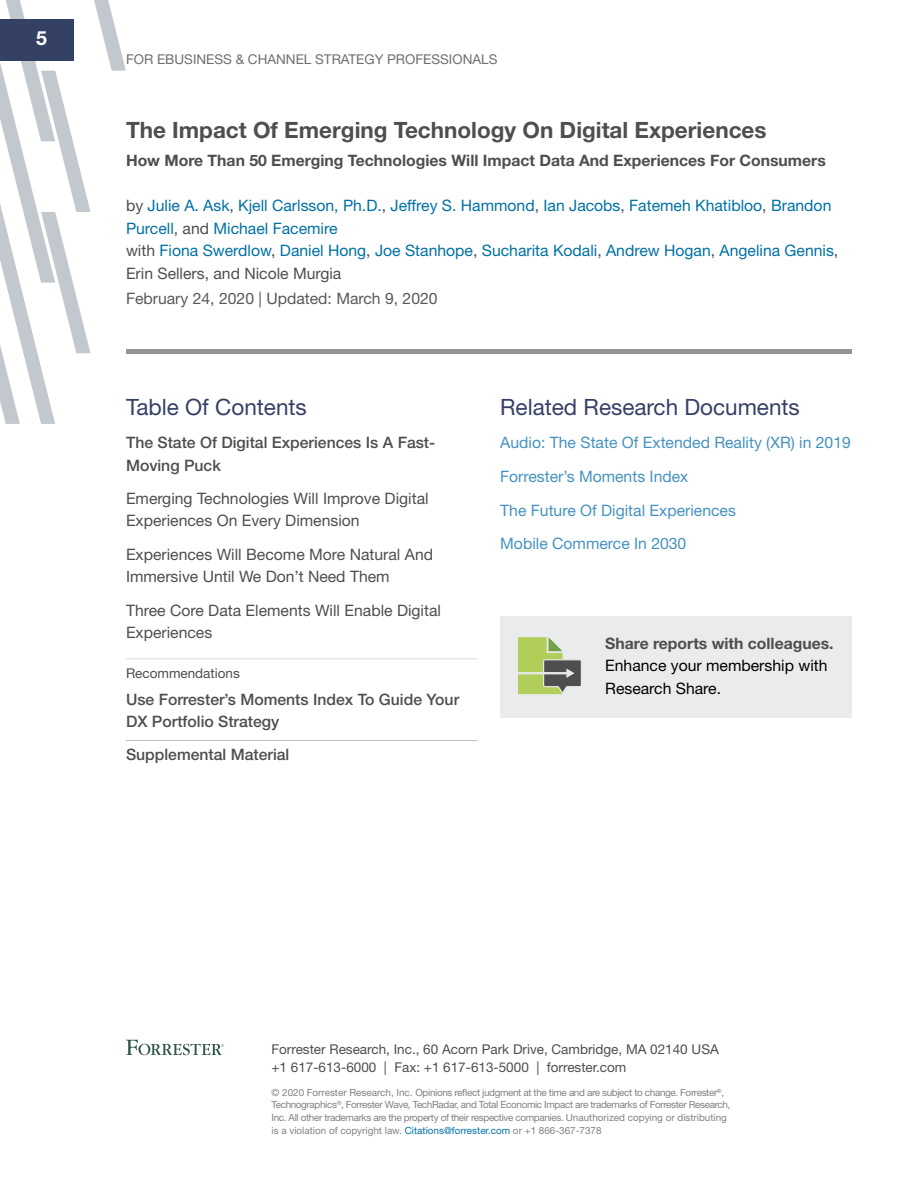
<style>
.page{position:relative;width:918px;height:1188px;background:#fff}
.page>*{position:absolute;margin:0;border:0;box-sizing:border-box;transform-origin:0 0}
.t1{font:700 22.5px "Helvetica Neue LT Std";color:#4e4e50}
.ResourceHeading{font:22.5px "Helvetica Neue LT Std";color:#354065}
.TOCHeader{font:22.5px "Helvetica Neue LT Std";color:#354065}
.t2{font:700 19.5px "Helvetica Neue LT Std";color:#fff}
.TOCEntry2{font:15.75px/22.5px "Helvetica Neue LT Std";color:#4e4e50}
.RelatedResearchTitle{font:15.75px "Helvetica Neue LT Std";color:#4592c0}
.Contributor{font:15.75px/22.5px "Helvetica Neue LT Std";color:#0170a5}
.Author{font:15.75px/22.5px "Helvetica Neue LT Std";color:#0170a5}
.TOCEntry{font:500 15.75px/22.5px "Helvetica Neue LT Std";color:#4e4e50}
.Subtitle{font:700 15.75px "Helvetica Neue LT Std";color:#4e4e50}
.t3{font:15.75px/22.5px "Helvetica Neue LT Std";color:#000}
.Date{font:15.75px "Helvetica Neue LT Std";color:#59595b}
.TOCEntry_SuppMateria{font:500 15.75px "Helvetica Neue LT Std";color:#4e4e50}
.TOCRecWIMLabel{font:13.5px/18.8px "Helvetica Neue LT Std";color:#4e4e50}
.t4{font:13.5px "Helvetica Neue LT Std";color:#6d6e70}
.t5{font:9.9px/12.5px "Helvetica Neue LT Std";letter-spacing:-.035em;color:#808184}
.s1{color:#4e4e50}
.s2{color:#0170a5}
</style>
<div class="page">
<svg style="left:0;top:0;width:126px;height:424px"></svg>
<div style="left:0;top:19px;width:74px;height:41px;background:#354065"></div>
<div style="left:126px;top:349px;width:726px;height:5px;background:#929496"></div>
<hr style="left:126px;top:658px;width:352px;height:2px;background:#e6e7e7">
<hr style="left:126px;top:740px;width:352px;height:1px;background:#bfbfbf">
<svg style="left:126px;top:1040px;width:98px;height:15px"></svg>
<div style="left:500px;top:617px;width:352px;height:101px;background:#eaebec"></div>
<svg style="left:518px;top:637px;width:63px;height:57px"></svg>
<h2 class="t2" style="left:36px;top:26px;width:12px">5</h2>
<h3 class="t4" style="left:126px;top:51px;width:373px">FOR EBUSINESS &amp; CHANNEL STRATEGY PROFESSIONALS</h3>
<p class="t1" style="left:126px;top:116px;width:642px">The Impact Of Emerging Technology On Digital Experiences</p>
<p class="Subtitle" style="left:126px;top:151px;width:701px">How More Than 50 Emerging Technologies Will Impact Data And Experiences For Consumers</p>
<p class="Author" style="left:126px;top:194px;width:707px"><span class="s1">by</span> Julie A. Ask<span class="s1">,</span> Kjell Carlsson, Ph.D.<span class="s1">,</span> Jeffrey S. Hammond<span class="s1">,</span> Ian Jacobs<span class="s1">,</span> Fatemeh Khatibloo<span class="s1">,</span> Brandon<br>Purcell<span class="s1">, and</span> Michael Facemire</p>
<p class="Contributor" style="left:126px;top:239px;width:714px"><span class="s1">with</span> Fiona Swerdlow<span class="s1">,</span> Daniel Hong<span class="s1">,</span> Joe Stanhope<span class="s1">,</span> Sucharita Kodali<span class="s1">,</span> Andrew Hogan<span class="s1">,</span> Angelina Gennis<span class="s1">,<br>Erin Sellers, and Nicole Murgia</span></p>
<p class="Date" style="left:126px;top:289px;width:313px">February 24, 2020 | Updated: March 9, 2020</p>
<p class="TOCHeader" style="left:126px;top:393px;width:182px">Table Of Contents</p>
<p class="TOCEntry" style="left:126px;top:431px;width:311px">The State Of Digital Experiences Is A Fast-<br>Moving Puck</p>
<p class="TOCEntry2" style="left:126px;top:487px;width:304px">Emerging Technologies Will Improve Digital<br>Experiences On Every Dimension</p>
<p class="TOCEntry2" style="left:126px;top:543px;width:309px">Experiences Will Become More Natural And<br>Immersive Until We Don’t Need Them</p>
<p class="TOCEntry2" style="left:126px;top:599px;width:317px">Three Core Data Elements Will Enable Digital<br>Experiences</p>
<p class="TOCRecWIMLabel" style="left:126px;top:663px;width:115px">Recommendations</p>
<p class="TOCEntry" style="left:126px;top:687px;width:335px">Use Forrester’s Moments Index To Guide Your<br>DX Portfolio Strategy</p>
<p class="TOCEntry_SuppMateria" style="left:126px;top:745px;width:165px">Supplemental Material</p>
<p class="ResourceHeading" style="left:500px;top:393px;width:301px">Related Research Documents</p>
<p class="RelatedResearchTitle" style="left:500px;top:433px;width:352px">Audio: The State Of Extended Reality (XR) in 2019</p>
<p class="RelatedResearchTitle" style="left:500px;top:467px;width:190px">Forrester’s Moments Index</p>
<p class="RelatedResearchTitle" style="left:500px;top:501px;width:237px">The Future Of Digital Experiences</p>
<p class="RelatedResearchTitle" style="left:500px;top:534px;width:188px">Mobile Commerce In 2030</p>
<h3 class="Subtitle" style="left:605px;top:633px;width:230px">Share reports with colleagues.</h3>
<h3 class="t3" style="left:605px;top:654px;width:224px">Enhance your membership with<br>Research Share.</h3>
<h3 class="TOCRecWIMLabel" style="left:272px;top:1039px;width:449px">Forrester Research, Inc., 60 Acorn Park Drive, Cambridge, MA 02140 USA +1 617-613-6000 | Fax: +1 617-613-5000 | forrester.com</h3>
<p class="t5" style="left:272px;top:1087px;width:460px">© 2020 Forrester Research, Inc. Opinions reflect judgment at the time and are subject to change. Forrester<sup>®</sup>, Technographics<sup>®</sup>, Forrester Wave, TechRadar, and Total Economic Impact are trademarks of Forrester Research, Inc. All other trademarks are the property of their respective companies. Unauthorized copying or distributing is a violation of copyright law. <span class="s2">Citations@forrester.com</span> or +1 866-367-7378</p>
</div>
